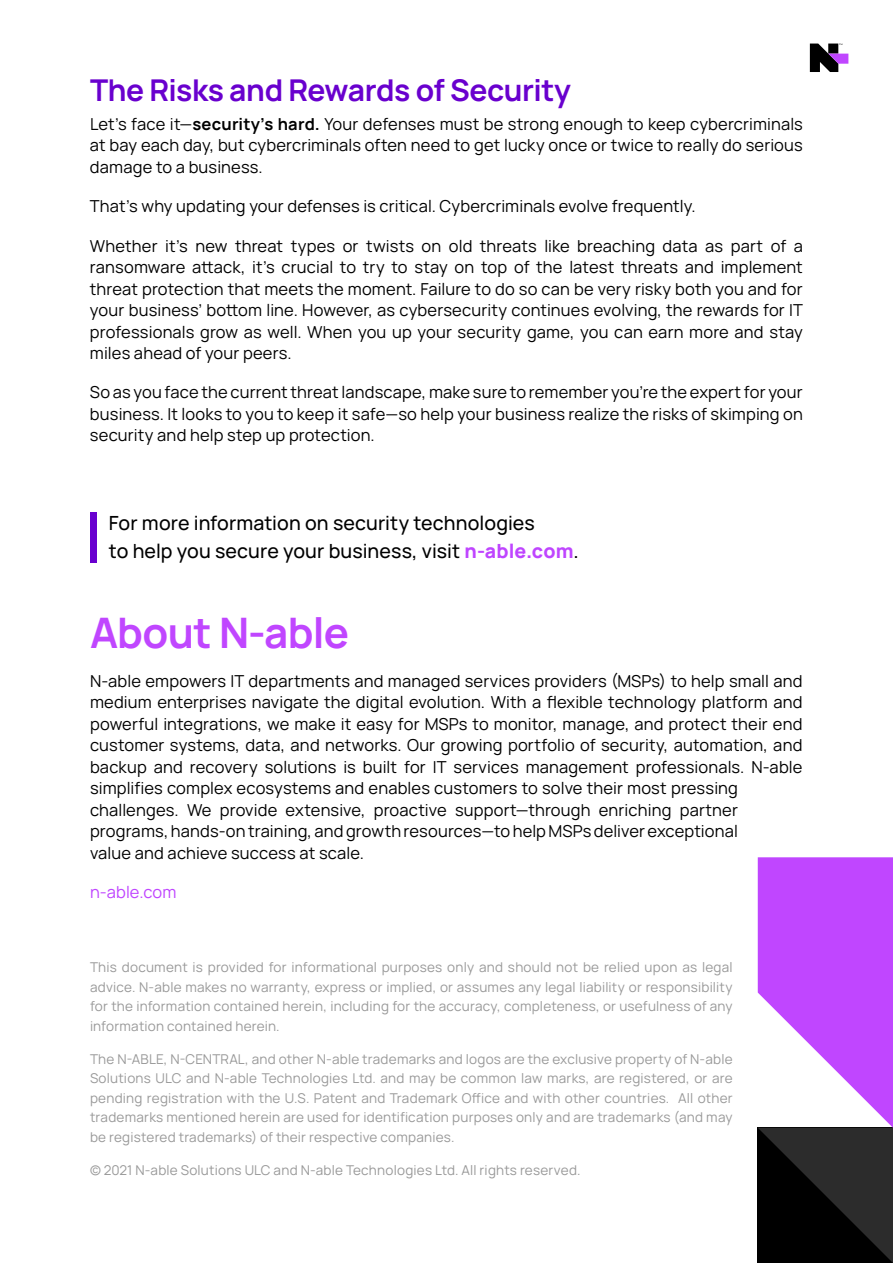
<style>
.page{position:relative;width:893px;height:1263px;background:#fff}
.page>*{position:absolute;margin:0;border:0;box-sizing:border-box;transform-origin:0 0}
.t1{font:700 42px "Manrope";letter-spacing:-.015em;color:#c046ff}
.t2{font:700 30px "Manrope";letter-spacing:-.015em;color:#6900ce}
.t3{font:500 19.5px/28.5px "Manrope";letter-spacing:.005em;color:#000}
.t4{font:16.5px/21.5px "Manrope";letter-spacing:.01em;color:#000;text-align:justify}
.t5{font:16.5px "Manrope";letter-spacing:.01em;color:#bf45ff}
.t6{font:13.5px/19.5px "Manrope";letter-spacing:.015em;color:#999;text-align:justify}
.s1{font-weight:700}
.s2{font-weight:800;color:#bf45ff}
</style>
<div class="page">
<svg style="left:810px;top:44px;width:38px;height:28px"></svg>
<svg style="left:758px;top:857px;width:135px;height:406px"></svg>
<div style="left:90px;top:512px;width:7px;height:51px;background:#6900cf"></div>
<h2 class="t2" style="left:90px;top:69px;width:483px">The Risks and Rewards of Security</h2>
<p class="t4" style="left:90px;top:113px;width:714px">Let’s face it—<span class="s1">security’s hard.</span> Your defenses must be strong enough to keep cybercriminals at bay each day, but cybercriminals often need to get lucky once or twice to really do serious damage to a business.</p>
<p class="t4" style="left:90px;top:195px;width:607px">That’s why updating your defenses is critical. Cybercriminals evolve frequently.</p>
<p class="t4" style="left:90px;top:234px;width:714px">Whether it’s new threat types or twists on old threats like breaching data as part of a ransomware attack, it’s crucial to try to stay on top of the latest threats and implement threat protection that meets the moment. Failure to do so can be very risky both you and for your business’ bottom line. However, as cybersecurity continues evolving, the rewards for IT professionals grow as well. When you up your security game, you can earn more and stay miles ahead of your peers.</p>
<p class="t4" style="left:90px;top:381px;width:714px">So as you face the current threat landscape, make sure to remember you’re the expert for your business. It looks to you to keep it safe—so help your business realize the risks of skimping on security and help step up protection.</p>
<p class="t3" style="left:109px;top:508px;width:471px">For more information on security technologies<br>to help you secure your business, visit <span class="s2">n-able.com</span>.</p>
<h1 class="t1" style="left:90px;top:603px;width:260px">About N-able</h1>
<p class="t4" style="left:90px;top:670px;width:714px;text-align:left">N-able empowers IT departments and managed services providers (MSPs) to help small and medium enterprises navigate the digital evolution. With a flexible technology platform and powerful integrations, we make it easy for MSPs to monitor, manage, and protect their end customer systems, data, and networks. Our growing portfolio of security, automation, and backup and recovery solutions is built for IT services management professionals. N-able simplifies complex ecosystems and enables customers to solve their most pressing challenges. We provide extensive, proactive support—through enriching partner programs, hands-on training, and growth resources—to help MSPs deliver exceptional<br>value and achieve success at scale.</p>
<p class="t5" style="left:90px;top:880px;width:88px">n-able.com</p>
<p class="t6" style="left:90px;top:957px;width:644px">This document is provided for informational purposes only and should not be relied upon as legal advice. N-able makes no warranty, express or implied, or assumes any legal liability or responsibility for the information contained herein, including for the accuracy, completeness, or usefulness of any information contained herein.</p>
<p class="t6" style="left:90px;top:1048px;width:644px">The N-ABLE, N-CENTRAL, and other N-able trademarks and logos are the exclusive property of N-able Solutions ULC and N-able Technologies Ltd. and may be common law marks, are registered, or are pending registration with the U.S. Patent and Trademark Office and with other countries. All other trademarks mentioned herein are used for identification purposes only and are trademarks (and may be registered trademarks) of their respective companies.</p>
<p class="t6" style="left:90px;top:1159px;width:492px">© 2021 N-able Solutions ULC and N-able Technologies Ltd. All rights reserved.</p>
</div>
